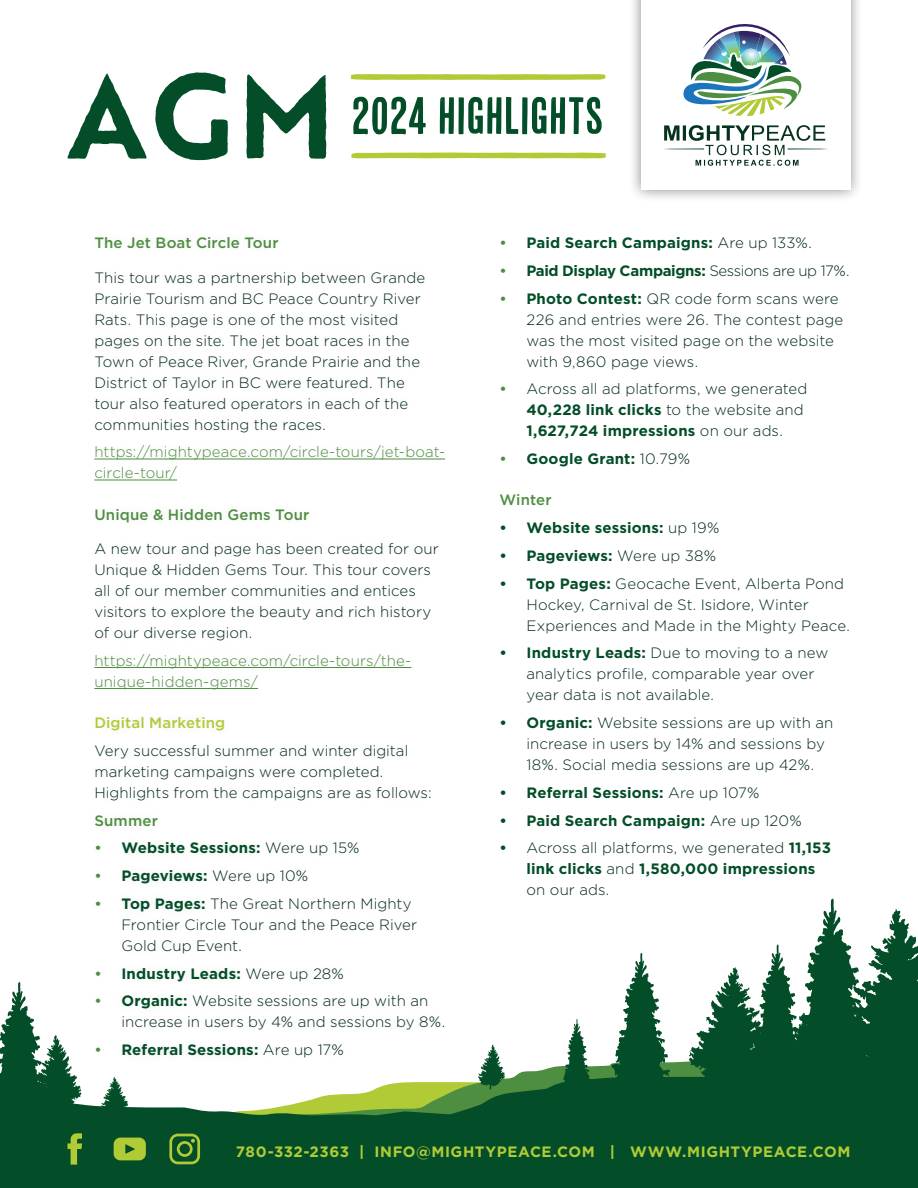
<style>
.page{position:relative;width:918px;height:1188px;background:#fff}
.page>*{position:absolute;margin:0;border:0;box-sizing:border-box;transform-origin:0 0}
.t1{font:700 117px "Brother 1816 Printed";color:#034e28}
.t2{font:52.35px "Cheap Pine Sans";letter-spacing:-.005em;color:#034e28}
.t3{font:300 15px/21px "Gotham";letter-spacing:.005em;color:#032819}
.t4{font:700 15px "Gotham";letter-spacing:.01em;color:#034e28}
.t5{font:300 15px/21px "Gotham";letter-spacing:.005em;color:#4e8e41}
.t6{font:500 15px "Gotham";letter-spacing:.01em;color:#4e8e41}
.t7{font:700 15px "Gotham";letter-spacing:.04em;color:#b0cb36}
.t8{font:700 15px "Gotham";letter-spacing:-.025em;color:#034e28}
.t9{font:500 15px "Gotham";letter-spacing:.005em;color:#b0cb36}
.s1{font-weight:500;color:#4e8e41}
.s2{font-weight:300;color:#032819}
.s3{font-weight:700;color:#034e28}
</style>
<div class="page">
<svg style="left:514px;top:1061px;width:175px;height:16px"></svg>
<svg style="left:0;top:1077px;width:918px;height:111px;background:#276840"></svg>
<svg style="left:609px;top:953px;width:64px;height:144px"></svg>
<svg style="left:478px;top:1045px;width:27px;height:44px"></svg>
<svg style="left:101px;top:1077px;width:27px;height:39px"></svg>
<svg style="left:560px;top:1019px;width:34px;height:85px"></svg>
<svg style="left:689px;top:899px;width:229px;height:236px"></svg>
<div style="left:628px;top:0;width:236px;height:203px;background:#000;opacity:.5"></div>
<div style="left:641px;top:0;width:209px;height:190px;background:#fff"></div>
<svg style="left:664px;top:125px;width:164px;height:41px"></svg>
<img style="left:683px;top:24px;width:119px;height:92px">
<hr style="left:94px;top:459px;width:351px;height:1px;background:#4e8e41">
<hr style="left:94px;top:480px;width:83px;height:1px;background:#4e8e41">
<hr style="left:94px;top:667px;width:317px;height:1px;background:#4e8e41">
<hr style="left:94px;top:688px;width:164px;height:1px;background:#4e8e41">
<svg style="left:0;top:982px;width:82px;height:183px"></svg>
<svg style="left:169px;top:1134px;width:31px;height:30px"></svg>
<svg style="left:114px;top:1138px;width:32px;height:22px"></svg>
<svg style="left:351px;top:153px;width:255px;height:5px"></svg>
<svg style="left:351px;top:74px;width:255px;height:6px;background:#b7cf49"></svg>
<h1 class="t1" style="left:68px;top:27px;width:269px">AGM</h1>
<h2 class="t2" style="left:351px;top:87px;width:254px">2024 HIGHLIGHTS</h2>
<p class="t6" style="left:94px;top:233px;width:186px">The Jet Boat Circle Tour</p>
<p class="t3" style="left:94px;top:267px;width:333px">This tour was a partnership between Grande Prairie Tourism and BC Peace Country River Rats. This page is one of the most visited pages on the site. The jet boat races in the Town of Peace River, Grande Prairie and the District of Taylor in BC were featured. The tour also featured operators in each of the communities hosting the races.</p>
<p class="t5" style="left:94px;top:441px;width:352px">https://mightypeace.com/circle-tours/jet-boat&shy;circle-tour/</p>
<p class="t6" style="left:94px;top:505px;width:216px">Unique &amp; Hidden Gems Tour</p>
<p class="t3" style="left:94px;top:538px;width:346px">A new tour and page has been created for our Unique &amp; Hidden Gems Tour. This tour covers all of our member communities and entices visitors to explore the beauty and rich history of our diverse region.</p>
<p class="t5" style="left:94px;top:650px;width:319px">https://mightypeace.com/circle-tours/the&shy;unique-hidden-gems/</p>
<p class="t9" style="left:94px;top:713px;width:132px">Digital Marketing</p>
<p class="t3" style="left:94px;top:740px;width:339px">Very successful summer and winter digital marketing campaigns were completed.<br>Highlights from the campaigns are as follows:</p>
<p class="t6" style="left:94px;top:811px;width:65px">Summer</p>
<p class="t4" style="left:94px;top:838px;width:267px"><span class="s1">•</span> Website Sessions: <span class="s2">Were up 15%</span></p>
<p class="t4" style="left:94px;top:866px;width:215px"><span class="s1">•</span> Pageviews: <span class="s2">Were up 10%</span></p>
<p class="t3" style="left:121px;top:893px;width:297px;text-indent:-27px"><span class="s1">•</span> <span class="s3">Top Pages:</span> The Great Northern Mighty<br>Frontier Circle Tour and the Peace River<br>Gold Cup Event.</p>
<p class="t4" style="left:94px;top:963px;width:251px"><span class="s1">•</span> Industry Leads: <span class="s2">Were up 28%</span></p>
<p class="t3" style="left:121px;top:990px;width:325px;text-indent:-27px"><span class="s1">•</span> <span class="s3">Organic:</span> Website sessions are up with an increase in users by 4% and sessions by 8%.</p>
<p class="t4" style="left:94px;top:1040px;width:251px"><span class="s1">•</span> Referral Sessions: <span class="s2">Are up 17%</span></p>
<p class="t4" style="left:499px;top:233px;width:314px"><span class="s1">•</span> Paid Search Campaigns: <span class="s2">Are up 133%.</span></p>
<p class="t8" style="left:499px;top:261px;width:351px"><span class="s1">•</span> Paid Display Campaigns: <span class="s2">Sessions are up 17%.</span></p>
<p class="t3" style="left:526px;top:288px;width:318px;text-indent:-27px"><span class="s1">•</span> <span class="s3">Photo Contest:</span> QR code form scans were 226 and entries were 26. The contest page was the most visited page on the website with 9,860 page views.</p>
<p class="t3" style="left:526px;top:378px;width:282px;text-indent:-27px"><span class="s1">•</span> Across all ad platforms, we generated<br><span class="s3">40,228 link clicks</span> to the website and<br><span class="s3">1,627,724 impressions</span> on our ads.</p>
<p class="t4" style="left:499px;top:449px;width:192px"><span class="s1">•</span> Google Grant: <span class="s2">10.79%</span></p>
<p class="t6" style="left:499px;top:490px;width:54px">Winter</p>
<p class="t4" style="left:499px;top:518px;width:221px">• Website sessions: <span class="s2">up 19%</span></p>
<p class="t4" style="left:499px;top:546px;width:218px">• Pageviews: <span class="s2">Were up 38%</span></p>
<p class="t3" style="left:526px;top:573px;width:325px;text-indent:-27px"><span class="s3">• Top Pages:</span> Geocache Event, Alberta Pond<br>Hockey, Carnival de St. Isidore, Winter<br>Experiences and Made in the Mighty Peace.</p>
<p class="t3" style="left:526px;top:642px;width:303px;text-indent:-27px"><span class="s3">• Industry Leads:</span> Due to moving to a new analytics profile, comparable year over year data is not available.</p>
<p class="t3" style="left:526px;top:712px;width:308px;text-indent:-27px"><span class="s3">• Organic:</span> Website sessions are up with an increase in users by 14% and sessions by<br>18%. Social media sessions are up 42%.</p>
<p class="t4" style="left:499px;top:783px;width:262px">• Referral Sessions: <span class="s2">Are up 107%</span></p>
<p class="t4" style="left:499px;top:810px;width:304px">• Paid Search Campaign: <span class="s2">Are up 120%</span></p>
<p class="t3" style="left:526px;top:837px;width:306px;text-indent:-27px"><span class="s3">•</span> Across all platforms, we generated <span class="s3">11,153 link clicks</span> and <span class="s3">1,580,000 impressions </span>on our ads.</p>
<p class="t7" style="left:236px;top:1142px;width:616px">780-332-2363 | INFO@MIGHTYPEACE.COM | WWW.MIGHTYPEACE.COM</p>
</div>
